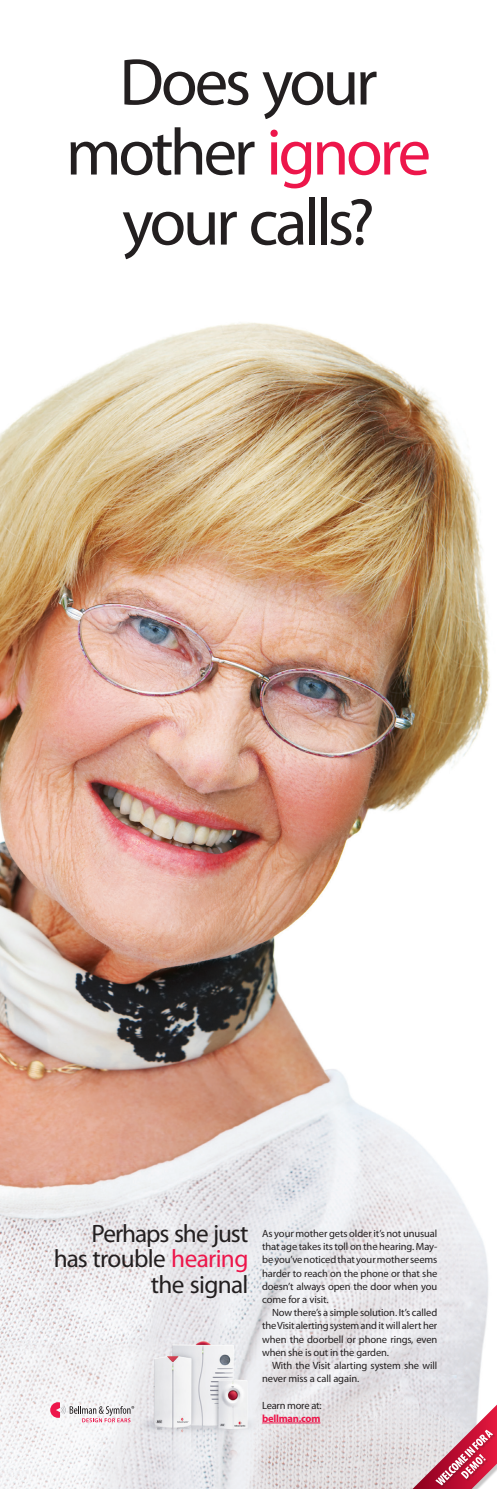
<style>
.page{position:relative;width:497px;height:1489px;background:#fff}
.page>*{position:absolute;margin:0;border:0;box-sizing:border-box;transform-origin:0 0}
.t1{font:66.5px "Myriad Pro";letter-spacing:-.05em;color:#231f20}
.t2{font:25.2px "Myriad Pro";letter-spacing:-.03em;color:#231f20}
.t3{font:10.5px/13.2px "Myriad Pro";letter-spacing:-.01em;color:#231f20;text-align:justify}
.t4{font:700 10.5px "Myriad Pro";letter-spacing:-.025em;color:#ed164b}
.s1{color:#ed164b}
</style>
<div class="page">
<img style="left:0;top:322px;width:490px;height:1166px">
<hr style="left:262px;top:1422px;width:58px;height:1px;background:#ed164b">
<div style="left:413px;top:1400px;width:83px;height:88px;background:#231f20;opacity:.25"></div>
<svg style="left:412px;top:1404px;width:84px;height:84px;background:#d794a3"></svg>
<svg style="left:50px;top:1401px;width:84px;height:21px"></svg>
<p class="t1" style="left:119px;top:41px;width:259px">Does your</p>
<p class="t1" style="left:66px;top:111px;width:366px">mother <span class="s1">ignore</span></p>
<p class="t1" style="left:122px;top:181px;width:254px">your calls?</p>
<p class="t2" style="left:91px;top:1217px;width:158px">Perhaps she just</p>
<p class="t2" style="left:54px;top:1243px;width:196px">has trouble <span class="s1">hearing</span></p>
<p class="t2" style="left:151px;top:1268px;width:99px">the signal</p>
<p class="t3" style="left:262px;top:1226px;width:176px">As your mother gets older it’s not unusual that age takes its toll on the hearing. May&shy;be you’ve noticed that your mother seems harder to reach on the phone or that she doesn’t always open the door when you come for a visit.</p>
<p class="t3" style="left:262px;top:1305px;width:176px;text-indent:10px">Now there’s a simple solution. It’s called the Visit alerting system and it will alert her when the doorbell or phone rings, even when she is out in the garden.</p>
<p class="t3" style="left:262px;top:1358px;width:176px;text-indent:10px">With the Visit alarting system she will never miss a call again.</p>
<p class="t3" style="left:262px;top:1398px;width:61px">Learn more at:</p>
<p class="t4" style="left:262px;top:1411px;width:60px">bellman.com</p>
</div>
